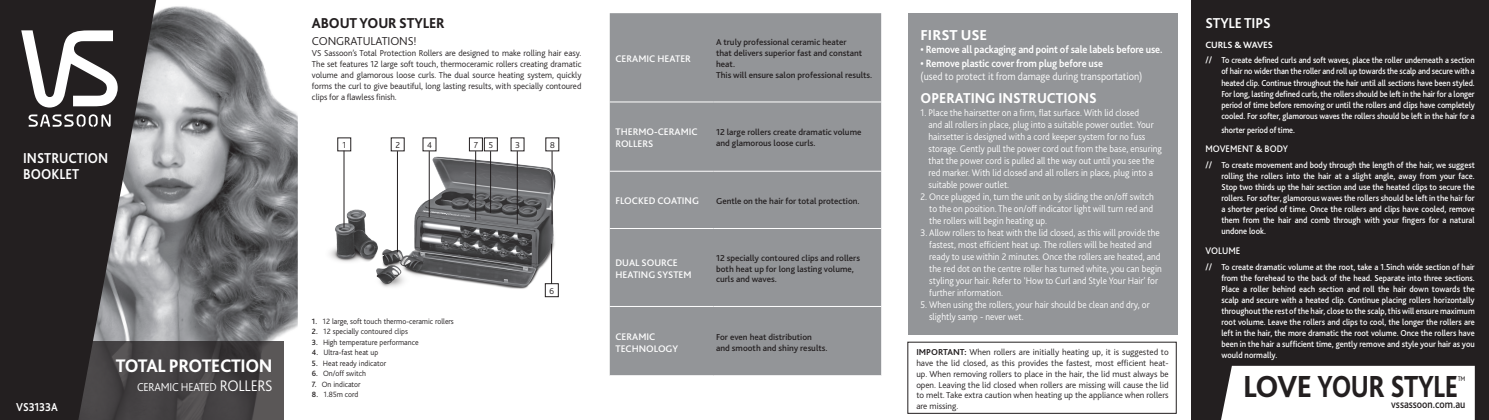
<style>
.page{position:relative;width:1489px;height:420px;background:#fff}
.page>*{position:absolute;margin:0;border:0;box-sizing:border-box;transform-origin:0 0}
.t1{font:800 31.9px "Bliss 2";letter-spacing:-.02em;color:#231f20;scale:.94 1}
.t2{font:800 19px "Bliss 2";letter-spacing:-.02em;color:#fff;scale:.94 1}
.t3{font:800 15px "Bliss 2";color:#fff;scale:.93 1}
.t4{font:700 15px/16px "Bliss 2";color:#fff;scale:.89 1}
.t5{font:800 15px "Bliss 2";letter-spacing:-.01em;color:#231f20;scale:.94 1}
.t6{font:700 15px "Bliss 2";color:#fff;scale:.95 1}
.t7{font:800 15px "Bliss 2";color:#fff}
.t8{font:300 12px "Bliss 2";letter-spacing:-.02em;color:#fff;scale:.94 1}
.t9{font:300 12px "Bliss 2";letter-spacing:-.01em;color:#231f20}
.t10{font:700 12px "Bliss 2";color:#fff;scale:.89 1}
.t11{font:500 11.5px "Bliss 2";color:#231f20;scale:.87 1}
.t12{font:300 11.5px "Bliss 2";color:#231f20;scale:.82 1}
.t13{font:700 11px "Bliss 2";letter-spacing:-.01em;color:#fff;scale:.92 1}
.t14{font:300 11px "Bliss 2";color:#fff;scale:.93 1}
.t15{font:300 10px/12px "Bliss 2";color:#fff;scale:.93 1}
.t16{font:500 10px/12px "Bliss 2";color:#fff}
.t17{font:500 10px "Bliss 2";color:#fff;scale:.92 1}
.t18{font:700 9.5px "Bliss 2";letter-spacing:-.01em;color:#fff}
.t19{font:500 9px/11px "Bliss 2";color:#fff;text-align:justify;scale:.92 1}
.t20{font:300 9px/10.8px "Bliss 2";color:#231f20;text-align:justify}
.t21{font:500 9px/11px "Bliss 2";color:#fff;text-align:justify;scale:.9 1}
.t22{font:500 9px/10.8px "Bliss 2";color:#231f20}
.t23{font:300 9px "Bliss";color:#231f20}
.t24{font:300 8px "Bliss";color:#231f20}
.s1{font-size:16px}
.s2{font-family:"Bliss 2";font-weight:500}
.s3{font-weight:700}
.s4{font-size:9.5px}
</style>
<div class="page">
<div style="left:907px;top:14px;width:270px;height:320px;background:#939598"></div>
<img style="left:156px;top:0;width:142px;height:420px">
<svg style="left:0;top:0;width:156px;height:420px;background:#3d3a3b"></svg>
<svg style="left:77px;top:341px;width:206px;height:79px;background:#444243"></svg>
<svg style="left:21px;top:30px;width:97px;height:77px"></svg>
<svg style="left:29px;top:114px;width:82px;height:13px"></svg>
<div style="left:1191px;top:0;width:297px;height:420px;background:#231f20"></div>
<div style="left:609px;top:13px;width:272px;height:362px;background:#939598"></div>
<hr style="left:609px;top:101px;width:104px;height:1px;background:#fff">
<hr style="left:713px;top:101px;width:168px;height:1px;background:#fff">
<hr style="left:609px;top:171px;width:104px;height:1px;background:#fff">
<hr style="left:713px;top:171px;width:168px;height:1px;background:#fff">
<hr style="left:609px;top:228px;width:104px;height:1px;background:#fff">
<hr style="left:713px;top:228px;width:168px;height:1px;background:#fff">
<hr style="left:609px;top:306px;width:104px;height:1px;background:#fff">
<hr style="left:713px;top:306px;width:168px;height:1px;background:#fff">
<div style="left:1221px;top:365px;width:253px;height:55px;background:#fff"></div>
<img style="left:285px;top:120px;width:275px;height:229px">
<hr style="left:429px;top:151px;width:1px;height:66px;background:#231f20">
<hr style="left:475px;top:151px;width:1px;height:69px;background:#231f20">
<hr style="left:517px;top:151px;width:1px;height:73px;background:#231f20">
<hr style="left:552px;top:151px;width:1px;height:73px;background:#231f20">
<div style="left:545px;top:283px;width:13px;height:14px;border:1px solid #231f20"></div>
<div style="left:337px;top:137px;width:14px;height:14px;border:1px solid #231f20"></div>
<hr style="left:551px;top:243px;width:1px;height:41px;background:#231f20">
<hr style="left:490px;top:151px;width:1px;height:62px;background:#231f20">
<hr style="left:344px;top:150px;width:1px;height:77px;background:#231f20">
<hr style="left:397px;top:151px;width:1px;height:101px;background:#231f20">
<h3 class="t4" style="left:23px;top:150px;width:97px">INSTRUCTION<br>BOOKLET</h3>
<h3 class="t10" style="left:16px;top:399px;width:48px">VS3133A</h3>
<h2 class="t2" style="left:116px;top:354px;width:168px">TOTAL PROTECTION</h2>
<h3 class="t8" style="left:137px;top:379px;width:146px">CERAMIC HEATED <span class="s1">ROLLERS</span></h3>
<h3 class="t5" style="left:312px;top:13px;width:143px">ABOUT YOUR STYLER</h3>
<h3 class="t9" style="left:312px;top:33px;width:106px">CONGRATULATIONS!</h3>
<p class="t20" style="left:312px;top:47px;width:271px">VS Sassoon’s Total Protection Rollers are designed to make rolling hair easy.<br>The set features 12 large soft touch, thermoceramic rollers creating dramatic volume and glamorous loose curls. The dual source heating system, quickly forms the curl to give beautiful, long lasting results, with specially contoured clips for a flawless finish.</p>
<p class="t23" style="left:342px;top:140px;width:6px">1</p>
<p class="t23" style="left:395px;top:140px;width:6px">2</p>
<p class="t23" style="left:488px;top:140px;width:6px">5</p>
<p class="t23" style="left:427px;top:140px;width:6px">4</p>
<p class="t23" style="left:473px;top:140px;width:6px">7</p>
<p class="t23" style="left:515px;top:140px;width:6px">3</p>
<p class="t23" style="left:550px;top:140px;width:6px">8</p>
<p class="t24" style="left:312px;top:316px;width:143px"><span class="s2">1.</span> 12 large, soft touch thermo-ceramic rollers</p>
<p class="t24" style="left:312px;top:327px;width:97px"><span class="s2">2.</span> 12 specially contoured clips</p>
<p class="t24" style="left:312px;top:337px;width:108px"><span class="s2">3.</span> High temperature performance</p>
<p class="t24" style="left:312px;top:348px;width:68px"><span class="s2">4.</span> Ultra-fast heat up</p>
<p class="t24" style="left:312px;top:358px;width:76px"><span class="s2">5.</span> Heat ready indicator</p>
<p class="t24" style="left:312px;top:369px;width:56px"><span class="s2">6.</span> On/off switch</p>
<p class="t24" style="left:312px;top:379px;width:50px"><span class="s2">7.</span> On indicator</p>
<p class="t24" style="left:312px;top:390px;width:48px"><span class="s2">8.</span> 1.85m cord</p>
<p class="t23" style="left:549px;top:286px;width:6px">6</p>
<p class="t16" style="left:615px;top:52px;width:77px">CERAMIC HEATER</p>
<p class="t22" style="left:716px;top:37px;width:158px">A truly professional ceramic heater<br>that delivers superior fast and constant heat.<br>This will ensure salon professional results.</p>
<p class="t16" style="left:615px;top:125px;width:84px">THERMO-CERAMIC<br>ROLLERS</p>
<p class="t22" style="left:716px;top:126px;width:147px">12 large rollers create dramatic volume and glamorous loose curls.</p>
<p class="t16" style="left:615px;top:195px;width:85px">FLOCKED COATING</p>
<p class="t22" style="left:716px;top:195px;width:145px">Gentle on the hair for total protection.</p>
<p class="t16" style="left:615px;top:256px;width:78px">DUAL SOURCE<br>HEATING SYSTEM</p>
<p class="t22" style="left:716px;top:252px;width:145px">12 specially contoured clips and rollers both heat up for long lasting volume, curls and waves.</p>
<p class="t16" style="left:615px;top:330px;width:64px">CERAMIC<br>TECHNOLOGY</p>
<p class="t22" style="left:716px;top:331px;width:113px">For even heat distribution and smooth and shiny results.</p>
<h3 class="t7" style="left:920px;top:26px;width:68px">FIRST USE</h3>
<p class="t13" style="left:920px;top:43px;width:264px">• Remove all packaging and point of sale labels before use.</p>
<p class="t13" style="left:920px;top:56px;width:200px">• Remove plastic cover from plug before use</p>
<p class="t14" style="left:920px;top:69px;width:240px">(used to protect it from damage during transportation)</p>
<h3 class="t3" style="left:920px;top:89px;width:191px">OPERATING INSTRUCTIONS</h3>
<p class="t15" style="left:928px;top:106px;width:252px;text-indent:-8px">1. Place the hairsetter on a firm, flat surface. With lid closed<br>and all rollers in place, plug into a suitable power outlet. Your hairsetter is designed with a cord keeper system for no fuss storage. Gently pull the power cord out from the base, ensuring that the power cord is pulled all the way out until you see the red marker. With lid closed and all rollers in place, plug into a suitable power outlet.</p>
<p class="t15" style="left:929px;top:190px;width:243px;text-align:justify;text-indent:-9px">2. Once plugged in, turn the unit on by sliding the on/off switch to the on position. The on/off indicator light will turn red and the rollers will begin heating up.</p>
<p class="t15" style="left:929px;top:226px;width:251px;text-indent:-9px">3. Allow rollers to heat with the lid closed, as this will provide the fastest, most efficient heat up. The rollers will be heated and ready to use within 2 minutes. Once the rollers are heated, and the red dot on the centre roller has turned white, you can begin styling your hair. Refer to ‘How to Curl and Style Your Hair’ for further information.</p>
<p class="t15" style="left:929px;top:298px;width:239px;text-indent:-8px">5. When using the rollers, your hair should be clean and dry, or slightly samp - never wet.</p>
<p class="t20" style="left:916px;top:346px;width:254px"><span class="s3">IMPORTANT:</span> When rollers are initially heating up, it is suggested to have the lid closed, as this provides the fastest, most efficient heat&shy;up. When removing rollers to place in the hair, the lid must always be open. Leaving the lid closed when rollers are missing will cause the lid to melt. Take extra caution when heating up the appliance when rollers are missing.</p>
<h3 class="t6" style="left:1205px;top:13px;width:70px">STYLE TIPS</h3>
<p class="t18" style="left:1205px;top:39px;width:69px">CURLS &amp; WAVES</p>
<p class="t21" style="left:1221px;top:55px;width:283px;text-indent:-16px"><span class="s4">//</span> To create defined curls and soft waves, place the roller underneath a section of hair no wider than the roller and roll up towards the scalp and secure with a heated clip. Continue throughout the hair until all sections have been styled.<br>For long, lasting defined curls, the rollers should be left in the hair for a longer period of time before removing or until the rollers and clips have completely cooled. For softer, glamorous waves the rollers should be left in the hair for a</p>
<p class="t21" style="left:1221px;top:124px;width:83px">shorter period of time.</p>
<p class="t17" style="left:1205px;top:143px;width:91px">MOVEMENT &amp; BODY</p>
<p class="t19" style="left:1221px;top:159px;width:277px;text-indent:-16px"><span class="s4">//</span> To create movement and body through the length of the hair, we suggest rolling the rollers into the hair at a slight angle, away from your face.<br>Stop two thirds up the hair section and use the heated clips to secure the rollers. For softer, glamorous waves the rollers should be left in the hair for a shorter period of time. Once the rollers and clips have cooled, remove them from the hair and comb through with your fingers for a natural undone look.</p>
<p class="t17" style="left:1205px;top:244px;width:40px">VOLUME</p>
<p class="t19" style="left:1221px;top:261px;width:277px;text-indent:-16px"><span class="s4">//</span> To create dramatic volume at the root, take a 1.5inch wide section of hair from the forehead to the back of the head. Separate into three sections.<br>Place a roller behind each section and roll the hair down towards the scalp and secure with a heated clip. Continue placing rollers horizontally throughout the rest of the hair, close to the scalp, this will ensure maximum root volume. Leave the rollers and clips to cool, the longer the rollers are left in the hair, the more dramatic the root volume. Once the rollers have been in the hair a sufficient time, gently remove and style your hair as you would normally.</p>
<h1 class="t1" style="left:1243px;top:367px;width:230px">LOVE YOUR STYLE</h1>
<p class="t12" style="left:1457px;top:373px;width:11px">™</p>
<p class="t11" style="left:1390px;top:396px;width:87px">vssassoon.com.au</p>
</div>
